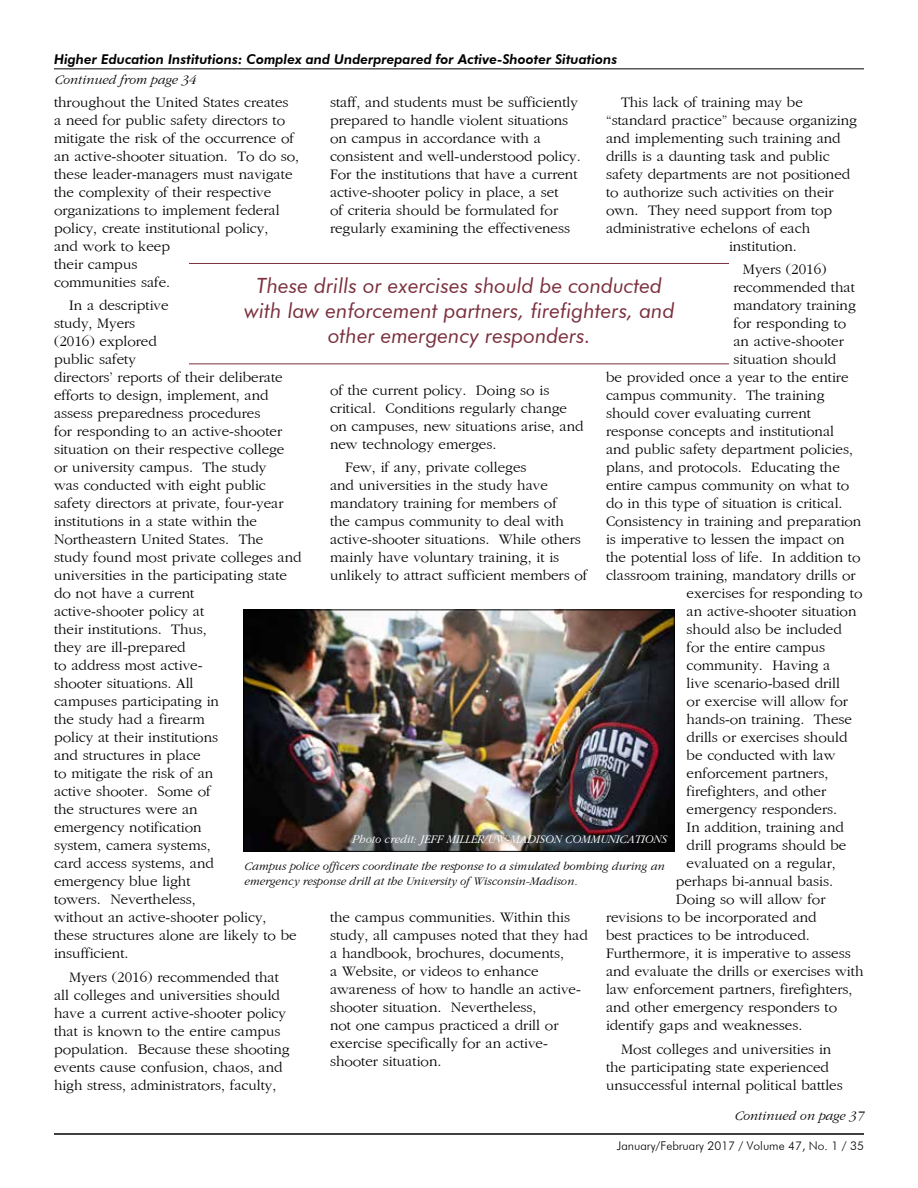
<style>
.page{position:relative;width:918px;height:1188px;background:#fff}
.page>*{position:absolute;margin:0;border:0;box-sizing:border-box;transform-origin:0 0}
.t1{font:italic 21px/25.2px "Futura BT";color:#7b303e;text-align:center}
.t2{font:15px/18px "Gatineau Plain";color:#000}
.t3{font:italic 800 13.5px "Futura BT";color:#000}
.t4{font:italic 13.5px "Gatineau";color:#000}
.t5{font:italic 12px/14.4px "Gatineau";color:#000}
.t6{font:italic 12px "Gatineau";color:#fff}
.t7{font:300 12px "Futura BT";color:#000}
</style>
<div class="page">
<hr style="left:54px;top:1133px;width:810px;height:2px;background:#000">
<hr style="left:54px;top:69px;width:810px;height:1px;background:#000">
<hr style="left:189px;top:263px;width:540px;height:1px;background:#7b303e">
<hr style="left:189px;top:364px;width:540px;height:1px;background:#7b303e">
<img style="left:245px;top:611px;width:428px;height:239px">
<div style="left:243px;top:609px;width:432px;height:243px;border:1px solid #000"></div>
<p class="t3" style="left:54px;top:51px;width:565px">Higher Education Institutions: Complex and Underprepared for Active-Shooter Situations</p>
<p class="t4" style="left:54px;top:73px;width:143px">Continued from page 34</p>
<p class="t2" style="left:54px;top:93px;width:247px">throughout the United States creates a need for public safety directors to mitigate the risk of the occurrence of an active-shooter situation. To do so, these leader-managers must navigate the complexity of their respective organizations to implement federal policy, create institutional policy,<br>and work to keep<br>their campus<br>communities safe.</p>
<p class="t2" style="left:54px;top:297px;width:249px;text-indent:15px">In a descriptive<br>study, Myers<br>(2016) explored<br>public safety<br>directors’ reports of their deliberate efforts to design, implement, and assess preparedness procedures<br>for responding to an active-shooter situation on their respective college or university campus. The study<br>was conducted with eight public safety directors at private, four-year institutions in a state within the<br>Northeastern United States. The study found most private colleges and universities in the participating state do not have a current<br>active-shooter policy at<br>their institutions. Thus,<br>they are ill-prepared<br>to address most active-<br>shooter situations. All<br>campuses participating in<br>the study had a firearm<br>policy at their institutions<br>and structures in place<br>to mitigate the risk of an<br>active shooter. Some of<br>the structures were an<br>emergency notification<br>system, camera systems,<br>card access systems, and<br>emergency blue light<br>towers. Nevertheless,<br>without an active-shooter policy, these structures alone are likely to be insufficient.</p>
<p class="t2" style="left:54px;top:969px;width:237px;text-indent:15px">Myers (2016) recommended that all colleges and universities should have a current active-shooter policy that is known to the entire campus population. Because these shooting events cause confusion, chaos, and high stress, administrators, faculty,</p>
<p class="t2" style="left:330px;top:93px;width:252px">staff, and students must be sufficiently prepared to handle violent situations on campus in accordance with a consistent and well-understood policy.<br>For the institutions that have a current active-shooter policy in place, a set<br>of criteria should be formulated for regularly examining the effectiveness</p>
<p class="t2" style="left:621px;top:93px;width:183px">This lack of training may be</p>
<p class="t2" style="left:606px;top:111px;width:252px">“standard practice” because organizing</p>
<p class="t2" style="left:606px;top:129px;width:236px">and implementing such training and</p>
<p class="t2" style="left:606px;top:147px;width:225px">drills is a daunting task and public</p>
<p class="t2" style="left:606px;top:165px;width:246px">safety departments are not positioned</p>
<p class="t2" style="left:606px;top:183px;width:229px">to authorize such activities on their</p>
<p class="t2" style="left:606px;top:201px;width:228px">own. They need support from top</p>
<p class="t2" style="left:606px;top:219px;width:206px">administrative echelons of each</p>
<p class="t2" style="left:729px;top:237px;width:69px">institution.</p>
<p class="t2" style="left:743px;top:261px;width:85px">Myers (2016)</p>
<p class="t2" style="left:733px;top:279px;width:123px">recommended that</p>
<p class="t2" style="left:733px;top:297px;width:124px">mandatory training</p>
<p class="t2" style="left:733px;top:315px;width:114px">for responding to</p>
<p class="t2" style="left:733px;top:333px;width:112px">an active-shooter</p>
<p class="t2" style="left:733px;top:351px;width:104px">situation should</p>
<p class="t2" style="left:606px;top:369px;width:244px">be provided once a year to the entire</p>
<p class="t2" style="left:606px;top:387px;width:220px">campus community. The training</p>
<p class="t2" style="left:606px;top:405px;width:207px">should cover evaluating current</p>
<p class="t2" style="left:606px;top:423px;width:230px">response concepts and institutional</p>
<p class="t2" style="left:606px;top:441px;width:249px">and public safety department policies,</p>
<p class="t2" style="left:606px;top:459px;width:235px">plans, and protocols. Educating the</p>
<p class="t2" style="left:606px;top:477px;width:245px">entire campus community on what to</p>
<p class="t2" style="left:606px;top:495px;width:238px">do in this type of situation is critical.</p>
<p class="t2" style="left:606px;top:513px;width:257px">Consistency in training and preparation</p>
<p class="t2" style="left:606px;top:531px;width:240px">is imperative to lessen the impact on</p>
<p class="t2" style="left:606px;top:549px;width:256px">the potential loss of life. In addition to</p>
<p class="t2" style="left:606px;top:567px;width:251px">classroom training, mandatory drills or</p>
<p class="t2" style="left:687px;top:585px;width:177px">exercises for responding to</p>
<p class="t2" style="left:687px;top:603px;width:171px">an active-shooter situation</p>
<p class="t2" style="left:687px;top:621px;width:157px">should also be included</p>
<p class="t2" style="left:687px;top:639px;width:140px">for the entire campus</p>
<p class="t2" style="left:687px;top:657px;width:145px">community. Having a</p>
<p class="t2" style="left:687px;top:675px;width:155px">live scenario-based drill</p>
<p class="t2" style="left:687px;top:693px;width:163px">or exercise will allow for</p>
<p class="t2" style="left:687px;top:711px;width:167px">hands-on training. These</p>
<p class="t2" style="left:687px;top:729px;width:162px">drills or exercises should</p>
<p class="t2" style="left:687px;top:747px;width:150px">be conducted with law</p>
<p class="t2" style="left:687px;top:765px;width:143px">enforcement partners,</p>
<p class="t2" style="left:687px;top:783px;width:141px">firefighters, and other</p>
<p class="t2" style="left:687px;top:801px;width:152px">emergency responders.</p>
<p class="t2" style="left:687px;top:819px;width:159px">In addition, training and</p>
<p class="t2" style="left:687px;top:837px;width:161px">drill programs should be</p>
<p class="t2" style="left:687px;top:855px;width:151px">evaluated on a regular,</p>
<p class="t2" style="left:676px;top:873px;width:159px">perhaps bi-annual basis.</p>
<p class="t2" style="left:676px;top:891px;width:151px">Doing so will allow for</p>
<p class="t2" style="left:606px;top:909px;width:212px">revisions to be incorporated and</p>
<p class="t2" style="left:606px;top:927px;width:205px">best practices to be introduced.</p>
<p class="t2" style="left:606px;top:945px;width:246px">Furthermore, it is imperative to assess</p>
<p class="t2" style="left:606px;top:963px;width:259px">and evaluate the drills or exercises with</p>
<p class="t2" style="left:606px;top:981px;width:248px">law enforcement partners, firefighters,</p>
<p class="t2" style="left:606px;top:999px;width:233px">and other emergency responders to</p>
<p class="t2" style="left:606px;top:1017px;width:198px">identify gaps and weaknesses.</p>
<p class="t2" style="left:606px;top:1041px;width:238px;text-indent:15px">Most colleges and universities in the participating state experienced unsuccessful internal political battles</p>
<h1 class="t1" style="left:244px;top:273px;width:432px">These drills or exercises should be conducted with law enforcement partners, firefighters, and other emergency responders.</h1>
<p class="t2" style="left:330px;top:381px;width:255px">of the current policy. Doing so is critical. Conditions regularly change on campuses, new situations arise, and new technology emerges.</p>
<p class="t2" style="left:330px;top:459px;width:259px;text-indent:15px">Few, if any, private colleges<br>and universities in the study have mandatory training for members of<br>the campus community to deal with active-shooter situations. While others mainly have voluntary training, it is unlikely to attract sufficient members of</p>
<p class="t6" style="left:352px;top:833px;width:316px">Photo credit: JEFF MILLER/UW-MADISON COMMUNICATIONS</p>
<p class="t5" style="left:244px;top:860px;width:422px">Campus police officers coordinate the response to a simulated bombing during an emergency response drill at the University of Wisconsin-Madison.</p>
<p class="t2" style="left:330px;top:909px;width:259px">the campus communities. Within this study, all campuses noted that they had a handbook, brochures, documents,<br>a Website, or videos to enhance awareness of how to handle an active&shy;shooter situation. Nevertheless,<br>not one campus practiced a drill or exercise specifically for an active&shy;shooter situation.</p>
<p class="t4" style="left:734px;top:1109px;width:131px">Continued on page 37</p>
<p class="t7" style="left:617px;top:1138px;width:249px">January/February 2017 / Volume 47, No. 1 / 35</p>
</div>
